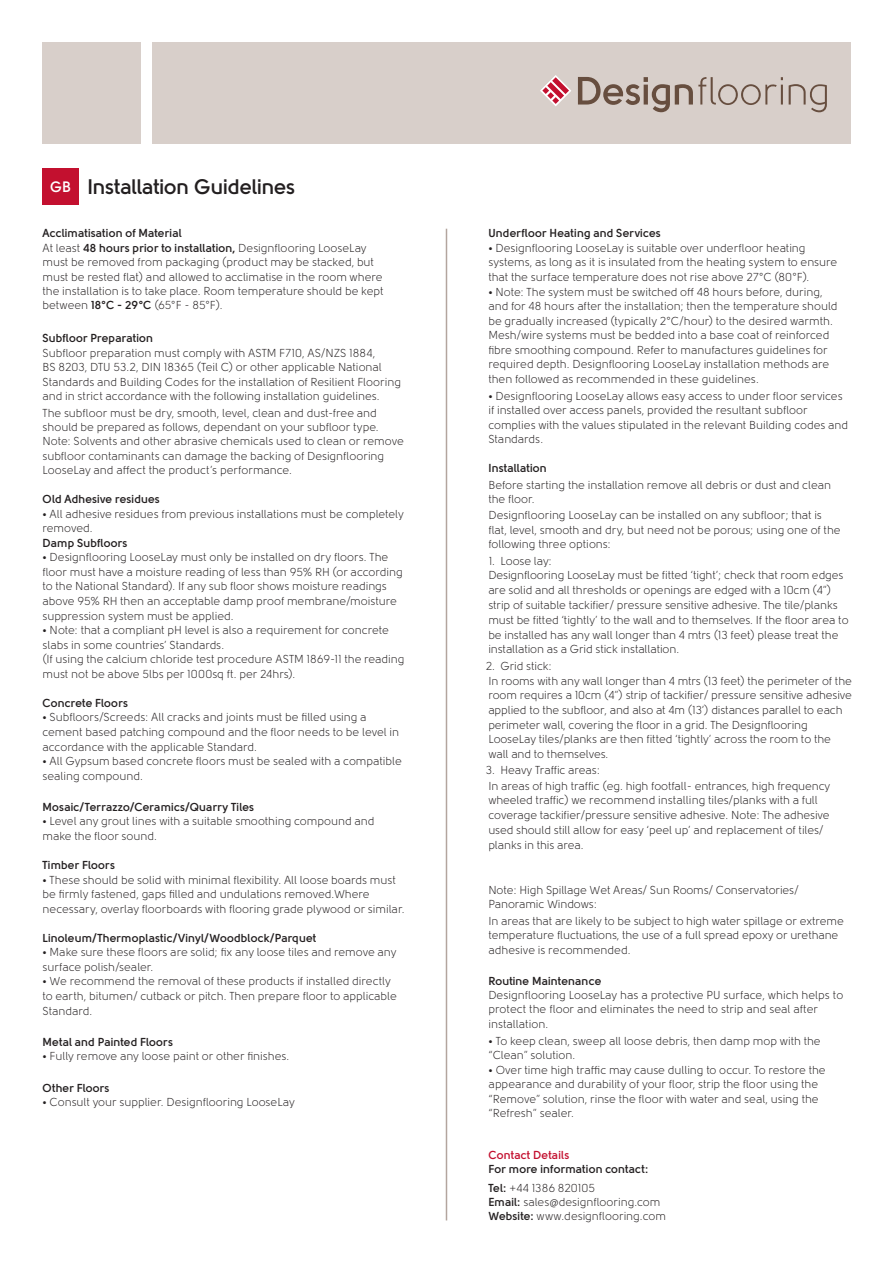
<style>
.page{position:relative;width:893px;height:1263px;background:#fff}
.page>*{position:absolute;margin:0;border:0;box-sizing:border-box;transform-origin:0 0}
.t1{font:700 21px "Solomon";letter-spacing:-.015em;color:#231f20}
.t2{font:700 15px "Solomon";color:#fff}
.t3{font:11.55px/14.5px "Solomon";letter-spacing:-.005em;color:#231f20}
.t4{font:700 11.55px "Solomon";letter-spacing:.005em;color:#231f20}
.t5{font:700 11.55px "Solomon";letter-spacing:.01em;color:#c3102f}
.s1{font-weight:700}
</style>
<div class="page">
<div style="left:152px;top:43px;width:698px;height:101px;background:#d8cfca"></div>
<svg style="left:578px;top:77px;width:205px;height:35px"></svg>
<svg style="left:789px;top:84px;width:38px;height:28px"></svg>
<svg style="left:540px;top:75px;width:31px;height:31px"></svg>
<div style="left:43px;top:43px;width:98px;height:101px;background:#d8cfca"></div>
<hr style="left:446px;top:229px;width:1px;height:991px;background:#b3a59e">
<div style="left:43px;top:168px;width:36px;height:36px;background:#c3102f"></div>
<p class="t2" style="left:50px;top:178px;width:22px">GB</p>
<p class="t1" style="left:87px;top:175px;width:209px">Installation Guidelines</p>
<p class="t4" style="left:43px;top:227px;width:141px">Acclimatisation of Material</p>
<p class="t3" style="left:43px;top:241px;width:343px">At least <span class="s1">48 hours prior to installation,</span> Designflooring LooseLay must be removed from packaging (product may be stacked, but must be rested flat) and allowed to acclimatise in the room where the installation is to take place. Room temperature should be kept between <span class="s1">18°C - 29°C</span> (65°F - 85°F).</p>
<p class="t4" style="left:43px;top:332px;width:112px">Subfloor Preparation</p>
<p class="t3" style="left:43px;top:346px;width:360px">Subfloor preparation must comply with ASTM F710, AS/NZS 1884,<br>BS 8203, DTU 53.2, DIN 18365 (Teil C) or other applicable National Standards and Building Codes for the installation of Resilient Flooring and in strict accordance with the following installation guidelines.</p>
<p class="t3" style="left:43px;top:405px;width:363px">The subfloor must be dry, smooth, level, clean and dust-free and should be prepared as follows, dependant on your subfloor type.<br>Note: Solvents and other abrasive chemicals used to clean or remove subfloor contaminants can damage the backing of Designflooring LooseLay and affect the product’s performance.</p>
<p class="t4" style="left:43px;top:492px;width:119px">Old Adhesive residues</p>
<p class="t3" style="left:43px;top:506px;width:363px">• All adhesive residues from previous installations must be completely removed.</p>
<p class="t4" style="left:43px;top:536px;width:86px">Damp Subfloors</p>
<p class="t3" style="left:43px;top:550px;width:362px">• Designflooring LooseLay must only be installed on dry floors. The floor must have a moisture reading of less than 95% RH (or according to the National Standard). If any sub floor shows moisture readings above 95% RH then an acceptable damp proof membrane/moisture suppression system must be applied.</p>
<p class="t3" style="left:43px;top:623px;width:348px">• Note: that a compliant pH level is also a requirement for concrete slabs in some countries’ Standards.</p>
<p class="t3" style="left:43px;top:652px;width:364px">(If using the calcium chloride test procedure ASTM 1869-11 the reading must not be above 5lbs per 1000sq ft. per 24hrs).</p>
<p class="t4" style="left:43px;top:696px;width:87px">Concrete Floors</p>
<p class="t3" style="left:43px;top:710px;width:358px">• Subfloors/Screeds: All cracks and joints must be filled using a cement based patching compound and the floor needs to be level in accordance with the applicable Standard.</p>
<p class="t3" style="left:43px;top:754px;width:361px">• All Gypsum based concrete floors must be sealed with a compatible sealing compound.</p>
<p class="t4" style="left:43px;top:800px;width:213px">Mosaic/Terrazzo/Ceramics/Quarry Tiles</p>
<p class="t3" style="left:43px;top:814px;width:333px">• Level any grout lines with a suitable smoothing compound and make the floor sound.</p>
<p class="t4" style="left:43px;top:858px;width:74px">Timber Floors</p>
<p class="t3" style="left:43px;top:872px;width:364px">• These should be solid with minimal flexibility. All loose boards must be firmly fastened, gaps filled and undulations removed.Where necessary, overlay floorboards with flooring grade plywood or similar.</p>
<p class="t4" style="left:43px;top:931px;width:275px">Linoleum/Thermoplastic/Vinyl/Woodblock/Parquet</p>
<p class="t3" style="left:43px;top:945px;width:355px">• Make sure these floors are solid; fix any loose tiles and remove any surface polish/sealer.</p>
<p class="t3" style="left:43px;top:974px;width:356px">• We recommend the removal of these products if installed directly to earth, bitumen/ cutback or pitch. Then prepare floor to applicable<br>Standard.</p>
<p class="t4" style="left:43px;top:1035px;width:132px">Metal and Painted Floors</p>
<p class="t3" style="left:43px;top:1049px;width:248px">• Fully remove any loose paint or other finishes.</p>
<p class="t4" style="left:43px;top:1081px;width:69px">Other Floors</p>
<p class="t3" style="left:43px;top:1095px;width:254px">• Consult your supplier. Designflooring LooseLay</p>
<p class="t4" style="left:488px;top:227px;width:174px">Underfloor Heating and Services</p>
<p class="t3" style="left:488px;top:241px;width:350px">• Designflooring LooseLay is suitable over underfloor heating systems, as long as it is insulated from the heating system to ensure that the surface temperature does not rise above 27°C (80°F).</p>
<p class="t3" style="left:488px;top:284px;width:351px">• Note: The system must be switched off 48 hours before, during, and for 48 hours after the installation; then the temperature should be gradually increased (typically 2°C/hour) to the desired warmth.<br>Mesh/wire systems must be bedded into a base coat of reinforced fibre smoothing compound. Refer to manufactures guidelines for required depth. Designflooring LooseLay installation methods are then followed as recommended in these guidelines.</p>
<p class="t3" style="left:488px;top:388px;width:361px">• Designflooring LooseLay allows easy access to under floor services if installed over access panels, provided the resultant subfloor complies with the values stipulated in the relevant Building codes and Standards.</p>
<p class="t4" style="left:488px;top:461px;width:60px">Installation</p>
<p class="t3" style="left:488px;top:477px;width:344px">Before starting the installation remove all debris or dust and clean the floor.</p>
<p class="t3" style="left:488px;top:508px;width:354px">Designflooring LooseLay can be installed on any subfloor; that is flat, level, smooth and dry, but need not be porous; using one of the following three options:</p>
<p class="t3" style="left:488px;top:553px;width:362px">1. Loose lay:<br>Designflooring LooseLay must be fitted ‘tight’; check that room edges are solid and all thresholds or openings are edged with a 10cm (4”) strip of suitable tackifier/ pressure sensitive adhesive. The tile/planks must be fitted ‘tightly’ to the wall and to themselves. If the floor area to be installed has any wall longer than 4 mtrs (13 feet) please treat the installation as a Grid stick installation.</p>
<p class="t3" style="left:486px;top:659px;width:368px">2. Grid stick:<br>In rooms with any wall longer than 4 mtrs (13 feet) the perimeter of the room requires a 10cm (4”) strip of tackifier/ pressure sensitive adhesive applied to the subfloor, and also at 4m (13’) distances parallel to each perimeter wall, covering the floor in a grid. The Designflooring LooseLay tiles/planks are then fitted ‘tightly’ across the room to the<br>wall and to themselves.</p>
<p class="t3" style="left:486px;top:763px;width:346px">3. Heavy Traffic areas:<br>In areas of high traffic (eg. high footfall- entrances, high frequency wheeled traffic) we recommend installing tiles/planks with a full coverage tackifier/pressure sensitive adhesive. Note: The adhesive used should still allow for easy ‘peel up’ and replacement of tiles/ planks in this area.</p>
<p class="t3" style="left:488px;top:884px;width:312px;line-height:13.8px">Note: High Spillage Wet Areas/ Sun Rooms/ Conservatories/<br>Panoramic Windows:</p>
<p class="t3" style="left:488px;top:914px;width:357px">In areas that are likely to be subject to high water spillage or extreme temperature fluctuations, the use of a full spread epoxy or urethane adhesive is recommended.</p>
<p class="t3" style="left:488px;top:973px;width:356px"><span class="s1">Routine Maintenance<br></span>Designflooring LooseLay has a protective PU surface, which helps to protect the floor and eliminates the need to strip and seal after installation.</p>
<p class="t3" style="left:489px;top:1034px;width:334px">• To keep clean, sweep all loose debris, then damp mop with the “Clean” solution.</p>
<p class="t3" style="left:489px;top:1062px;width:339px">• Over time high traffic may cause dulling to occur. To restore the appearance and durability of your floor, strip the floor using the “Remove” solution, rinse the floor with water and seal, using the “Refresh” sealer.</p>
<p class="t5" style="left:488px;top:1148px;width:82px">Contact Details</p>
<p class="t4" style="left:488px;top:1162px;width:162px">For more information contact:</p>
<p class="t3" style="left:488px;top:1180px;width:179px"><span class="s1">Tel:</span> +44 1386 820105<br><span class="s1">Email:</span> sales@designflooring.com<br><span class="s1">Website:</span> www.designflooring.com</p>
</div>
